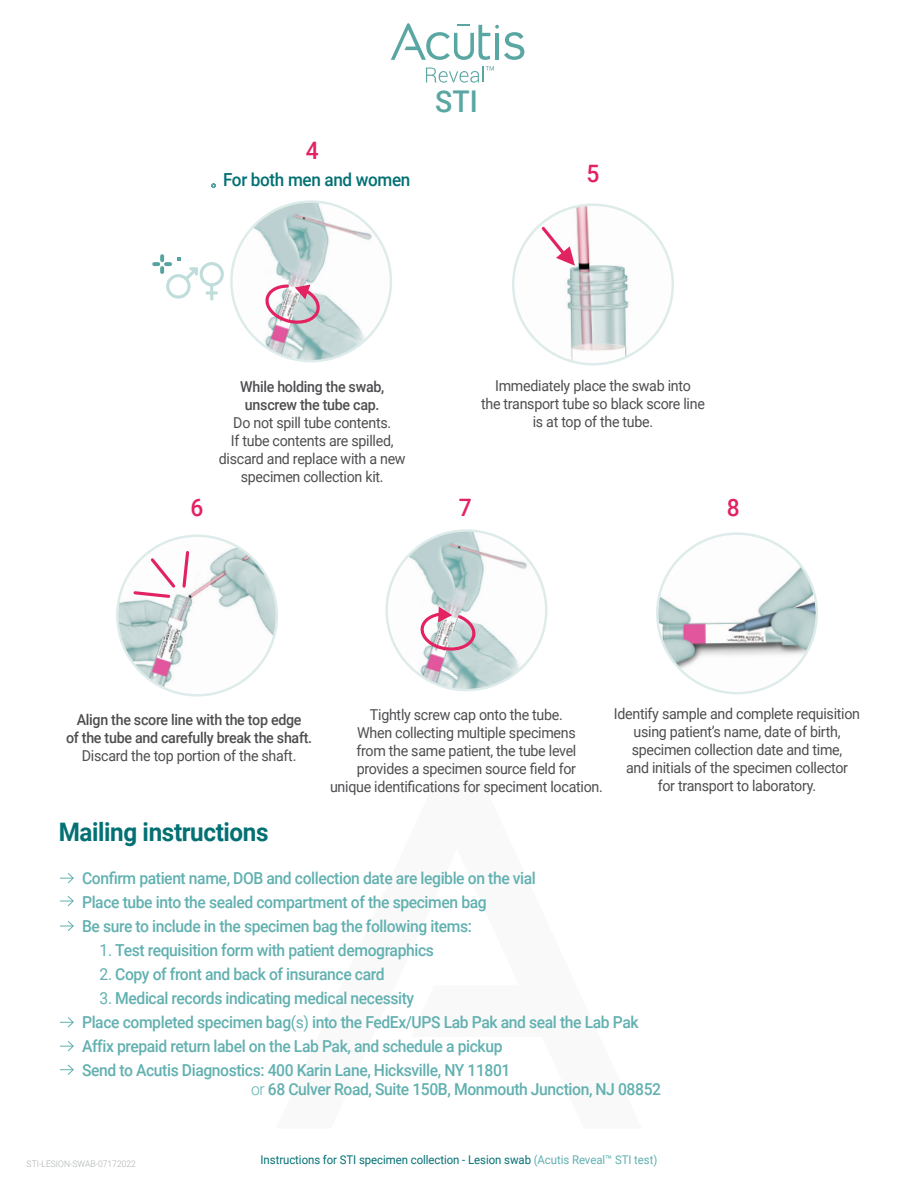
<style>
.page{position:relative;width:918px;height:1188px;background:#fff}
.page>*{position:absolute;margin:0;border:0;box-sizing:border-box;transform-origin:0 0}
.t1{font:500 30px "Roboto";color:#59a6a3;scale:.95 1}
.t2{font:700 25.5px "Roboto";letter-spacing:-.015em;color:#037073;scale:.95 1}
.t3{font:500 24px "Roboto";color:#e32261;scale:.95 1}
.t4{font:500 18px "Roboto";letter-spacing:-.02em;color:#037073;scale:.95 1}
.t5{font:500 16.5px "Roboto";letter-spacing:-.025em;color:#62b0b0;scale:.95 1}
.t6{font:15px/18px "Roboto";letter-spacing:-.02em;color:#4e4e51;text-align:center;scale:.95 1}
.t7{font:500 15px/18px "Roboto";letter-spacing:-.02em;color:#4e4e51;text-align:center;scale:.95 1}
.t8{font:12px "Roboto";letter-spacing:-.005em;color:#037073;scale:.95 1}
.t9{font:300 9px "Roboto";color:#abaeae;scale:.95 1}
.s1{font-weight:400}
.s2{font-weight:300}
.s3{color:#62b0b0}
</style>
<div class="page">
<svg style="left:426px;top:66px;width:68px;height:17px"></svg>
<svg style="left:391px;top:23px;width:133px;height:37px"></svg>
<img style="left:513px;top:205px;width:160px;height:159px;border-radius:80px">
<img style="left:232px;top:203px;width:159px;height:158px">
<img style="left:657px;top:534px;width:160px;height:159px;border-radius:80px">
<svg style="left:539px;top:224px;width:38px;height:44px"></svg>
<img style="left:117px;top:536px;width:160px;height:159px;border-radius:80px">
<svg style="left:132px;top:549px;width:59px;height:51px"></svg>
<img style="left:388px;top:532px;width:158px;height:158px">
<svg style="left:417px;top:605px;width:61px;height:49px"></svg>
<svg style="left:265px;top:283px;width:55px;height:41px"></svg>
<svg style="left:211px;top:183px;width:5px;height:5px"></svg>
<svg style="left:152px;top:254px;width:72px;height:47px"></svg>
<svg style="left:60px;top:873px;width:14px;height:11px"></svg>
<svg style="left:60px;top:896px;width:14px;height:10px"></svg>
<svg style="left:60px;top:921px;width:14px;height:10px"></svg>
<svg style="left:60px;top:1017px;width:14px;height:11px"></svg>
<svg style="left:60px;top:1041px;width:14px;height:11px"></svg>
<svg style="left:60px;top:1064px;width:14px;height:11px"></svg>
<p class="t3" style="left:306px;top:134px;width:15px">4</p>
<p class="t4" style="left:223px;top:167px;width:199px">For both men and women</p>
<h1 class="t1" style="left:435px;top:81px;width:46px">STI</h1>
<p class="t3" style="left:587px;top:157px;width:15px">5</p>
<p class="t3" style="left:191px;top:491px;width:15px">6</p>
<p class="t7" style="left:240px;top:378px;width:153px">While holding the swab, unscrew the tube cap.</p>
<p class="t6" style="left:233px;top:414px;width:168px">Do not spill tube contents.</p>
<p class="t6" style="left:219px;top:432px;width:198px">If tube contents are spilled, discard and replace with a new</p>
<p class="t6" style="left:241px;top:468px;width:152px">specimen collection kit.</p>
<p class="t6" style="left:481px;top:376px;width:237px">Immediately place the swab into<br>the transport tube so black score line is at top of the tube.</p>
<p class="t3" style="left:459px;top:491px;width:15px">7</p>
<p class="t3" style="left:727px;top:491px;width:15px">8</p>
<p class="t7" style="left:66px;top:710px;width:261px">Align the score line with the top edge<br>of the tube and carefully break the shaft.</p>
<p class="t6" style="left:82px;top:746px;width:227px">Discard the top portion of the shaft.</p>
<p class="t2" style="left:59px;top:814px;width:223px">Mailing instructions</p>
<p class="t6" style="left:370px;top:705px;width:205px">Tightly screw cap onto the tube.</p>
<p class="t6" style="left:357px;top:723px;width:232px">When collecting multiple specimens</p>
<p class="t6" style="left:330px;top:741px;width:289px">from the same patient, the tube level provides a specimen source field for<br>unique identifications for speciment location.</p>
<p class="t6" style="left:614px;top:704px;width:261px">Identify sample and complete requisition using patient’s name, date of birth, specimen collection date and time,<br>and initials of the specimen collector<br>for transport to laboratory.</p>
<p class="t5" style="left:82px;top:867px;width:479px">Confirm patient name, DOB and collection date are legible on the vial</p>
<p class="t5" style="left:82px;top:891px;width:427px">Place tube into the sealed compartment of the specimen bag</p>
<p class="t5" style="left:82px;top:915px;width:412px">Be sure to include in the specimen bag the following items:</p>
<p class="t5" style="left:100px;top:939px;width:353px"><span class="s1">1.</span> Test requisition form with patient demographics</p>
<p class="t5" style="left:100px;top:963px;width:301px"><span class="s1">2.</span> Copy of front and back of insurance card</p>
<p class="t5" style="left:100px;top:987px;width:333px"><span class="s1">3.</span> Medical records indicating medical necessity</p>
<p class="t5" style="left:82px;top:1011px;width:587px">Place completed specimen bag<span class="s1">(s)</span> into the FedEx/UPS Lab Pak and seal the Lab Pak</p>
<p class="t5" style="left:82px;top:1035px;width:444px">Aff ix prepaid return label on the Lab Pak, and schedule a pickup</p>
<p class="t5" style="left:82px;top:1059px;width:453px">Send to Acutis Diagnostics: 400 Karin Lane, Hicksville, NY 11801</p>
<p class="t5" style="left:251px;top:1078px;width:433px"><span class="s2">or</span> 68 Culver Road, Suite 150B, Monmouth Junction, NJ 08852</p>
<p class="t9" style="left:27px;top:1157px;width:117px">STI-LESION-SWAB-07172022</p>
<p class="t8" style="left:261px;top:1151px;width:419px">Instructions for STI specimen collection - Lesion swab <span class="s3">(Acutis Reveal™ STI test)</span></p>
</div>
